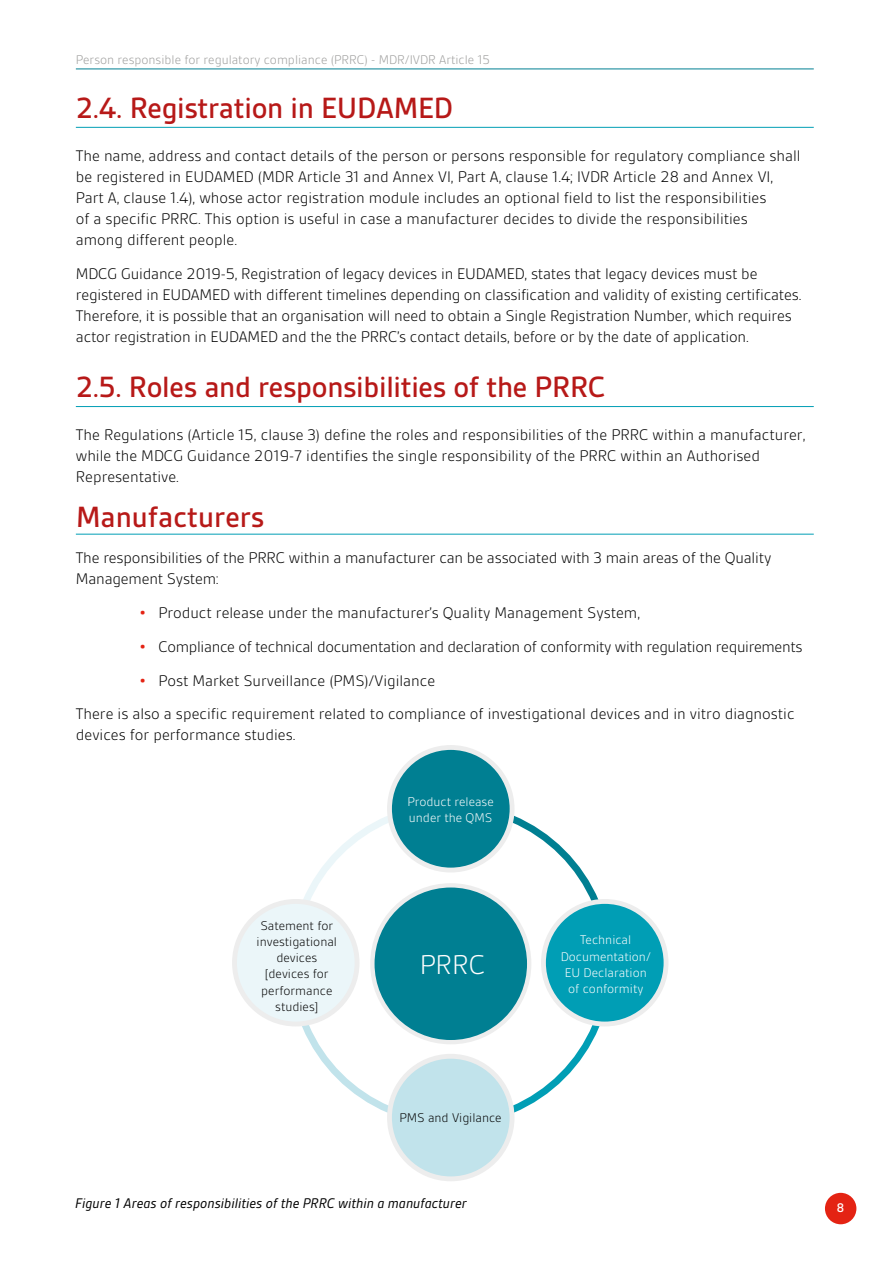
<style>
.page{position:relative;width:893px;height:1263px;background:#fff}
.page>*{position:absolute;margin:0;border:0;box-sizing:border-box;transform-origin:0 0}
.t1{font:500 31.5px "BSI Gesta";letter-spacing:-.01em;color:#b71918}
.t2{font:300 29.1px "BSI Gesta";color:#fff}
.t3{font:300 16.5px/21px "BSI Gesta";color:#000}
.t4{font:300 16.5px "BSI Gesta";letter-spacing:-.02em;color:#000}
.t5{font:italic 15px "BSI Gesta";color:#000}
.t6{font:300 13.5px/16.2px "BSI Gesta";color:#000;text-align:center}
.t7{font:300 13.5px/16.2px "BSI Gesta";color:#fff}
.t8{font:300 13.5px "BSI Gesta";color:#9d9d9c}
.t9{font:500 13.5px "BSI Gesta";color:#fff}
.s1{font-weight:700;color:#e42313}
</style>
<div class="page">
<div style="left:825px;top:1193px;width:31px;height:31px;background:#e42313;border-radius:50%"></div>
<hr style="left:76px;top:69px;width:738px;height:1px;background:#007f92">
<hr style="left:76px;top:127px;width:738px;height:1px;background:#009eb5">
<hr style="left:76px;top:406px;width:738px;height:1px;background:#009eb5">
<hr style="left:76px;top:534px;width:738px;height:1px;background:#009eb5">
<svg style="left:286px;top:799px;width:329px;height:330px"></svg>
<div style="left:372px;top:885px;width:157px;height:157px;background:#007f92;border-radius:50%"></div>
<div style="left:370px;top:883px;width:161px;height:161px;border:4px solid #ededed;border-radius:50%"></div>
<div style="left:389px;top:747px;width:123px;height:123px;background:#007f92;border-radius:50%"></div>
<div style="left:387px;top:745px;width:127px;height:127px;border:5px solid #ededed;border-radius:50%"></div>
<div style="left:389px;top:1056px;width:123px;height:123px;background:#c1e3eb;border-radius:50%"></div>
<div style="left:387px;top:1054px;width:127px;height:127px;border:5px solid #ededed;border-radius:50%"></div>
<div style="left:543px;top:901px;width:123px;height:123px;background:#009eb5;border-radius:50%"></div>
<div style="left:541px;top:899px;width:127px;height:127px;border:5px solid #ededed;border-radius:50%"></div>
<div style="left:234px;top:901px;width:123px;height:123px;background:#ebf6f9;border-radius:50%"></div>
<div style="left:232px;top:899px;width:127px;height:127px;border:5px solid #ededed;border-radius:50%"></div>
<p class="t8" style="left:76px;top:53px;width:416px">Person responsible for regulatory compliance (PRRC) - MDR/IVDR Article 15</p>
<h1 class="t1" style="left:76px;top:92px;width:379px">2.4. Registration in EUDAMED</h1>
<p class="t3" style="left:76px;top:145px;width:726px">The name, address and contact details of the person or persons responsible for regulatory compliance shall be registered in EUDAMED (MDR Article 31 and Annex VI, Part A, clause 1.4; IVDR Article 28 and Annex VI, Part A, clause 1.4), whose actor registration module includes an optional field to list the responsibilities<br>of a specific PRRC. This option is useful in case a manufacturer decides to divide the responsibilities<br>among different people.</p>
<p class="t3" style="left:76px;top:263px;width:727px">MDCG Guidance 2019-5, Registration of legacy devices in EUDAMED, states that legacy devices must be registered in EUDAMED with different timelines depending on classification and validity of existing certificates.<br>Therefore, it is possible that an organisation will need to obtain a Single Registration Number, which requires actor registration in EUDAMED and the the PRRC’s contact details, before or by the date of application.</p>
<h1 class="t1" style="left:76px;top:371px;width:531px">2.5. Roles and responsibilities of the PRRC</h1>
<p class="t3" style="left:76px;top:425px;width:731px">The Regulations (Article 15, clause 3) define the roles and responsibilities of the PRRC within a manufacturer, while the MDCG Guidance 2019-7 identifies the single responsibility of the PRRC within an Authorised<br>Representative.</p>
<h1 class="t1" style="left:76px;top:501px;width:190px">Manufacturers</h1>
<p class="t3" style="left:76px;top:547px;width:697px">The responsibilities of the PRRC within a manufacturer can be associated with 3 main areas of the Quality<br>Management System:</p>
<p class="t3" style="left:140px;top:602px;width:502px"><span class="s1">•</span> Product release under the manufacturer’s Quality Management System,</p>
<p class="t4" style="left:140px;top:638px;width:664px"><span class="s1">•</span> Compliance of technical documentation and declaration of conformity with regulation requirements</p>
<p class="t3" style="left:76px;top:663px;width:720px;line-height:33.8px;text-indent:64px"><span class="s1">•</span> Post Market Surveillance (PMS)/Vigilance<br>There is also a specific requirement related to compliance of investigational devices and in vitro diagnostic</p>
<p class="t3" style="left:76px;top:724px;width:221px">devices for performance studies.</p>
<p class="t6" style="left:257px;top:917px;width:82px">Satement for investigational devices [devices for performance studies]</p>
<p class="t7" style="left:407px;top:793px;width:88px">Product release under the QMS</p>
<h2 class="t2" style="left:420px;top:950px;width:67px">PRRC</h2>
<p class="t7" style="left:561px;top:932px;width:92px;text-align:center">Technical<br>Documentation/<br>EU Declaration of conformity</p>
<p class="t6" style="left:399px;top:1110px;width:104px">PMS and Vigilance</p>
<p class="t5" style="left:75px;top:1195px;width:393px">Figure 1 Areas of responsibilities of the PRRC within a manufacturer</p>
<p class="t9" style="left:837px;top:1201px;width:9px">8</p>
</div>
